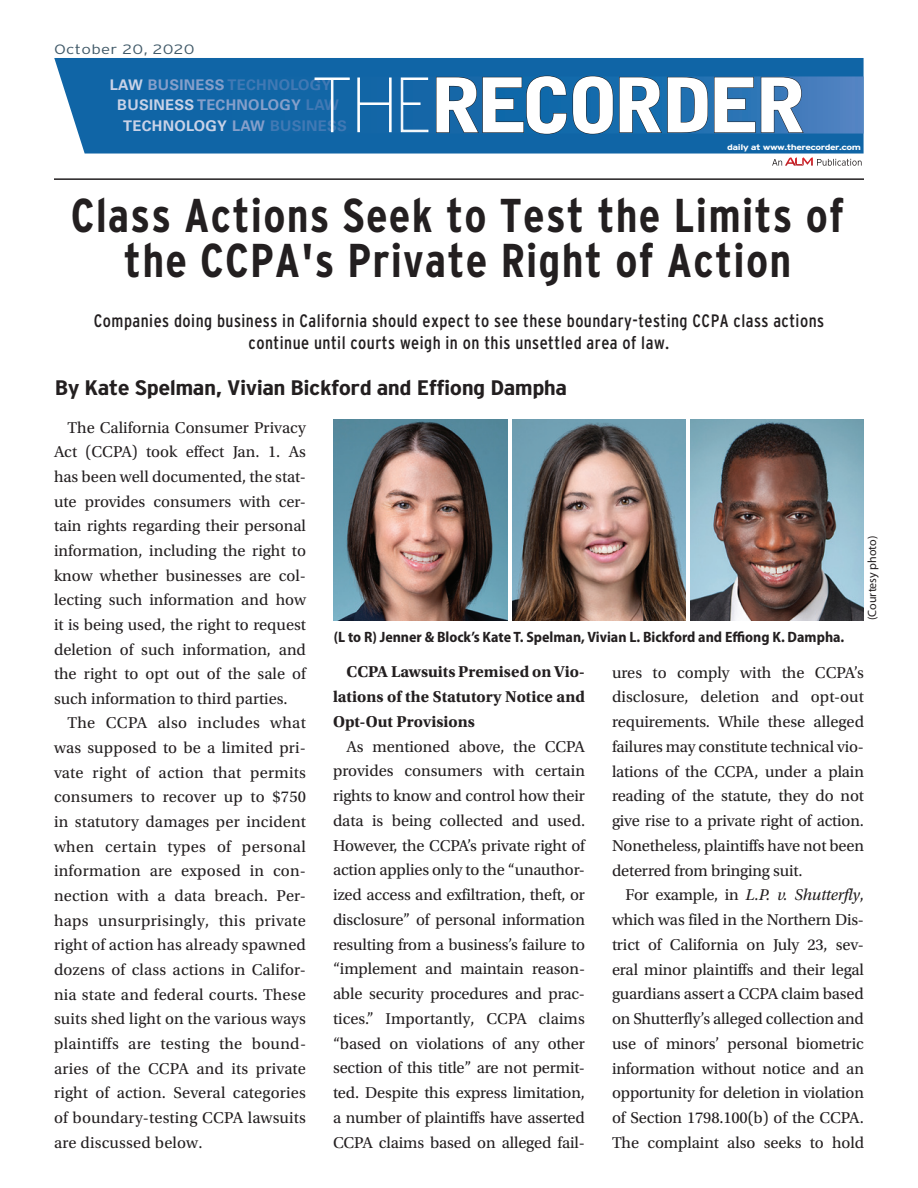
<style>
.page{position:relative;width:918px;height:1188px;background:#fff}
.page>*{position:absolute;margin:0;border:0;box-sizing:border-box;transform-origin:0 0}
.t1{font:900 74.85px "Bell Gothic Std";letter-spacing:-.08em;color:#fff;scale:1.05 1}
.t2{font:700 condensed 47.4px/45.2px "Interstate";letter-spacing:.025em;color:#231f20;text-align:center}
.t3{font:700 condensed 21px "Interstate";letter-spacing:-.02em;color:#231f20;scale:1.25 1}
.t4{font:condensed 18px/21.6px "Interstate";letter-spacing:.025em;color:#231f20;text-align:center}
.t5{font:16.5px/24.8px "Utopia Std";letter-spacing:-.005em;color:#231f20;text-align:justify}
.t6{font:700 16.5px/24.8px "Utopia Std";color:#231f20;text-align:justify}
.t7{font:700 semi-condensed 15px "Myriad Pro";color:#231f20}
.t8{font:700 14.7px "Univers LT Std";letter-spacing:.02em;color:#4279b4}
.t9{font:700 14.7px "Univers LT Std";letter-spacing:.02em;color:#869fca}
.t10{font:700 14.7px "Univers LT Std";letter-spacing:.02em;color:#c9d2e7}
.t11{font:300 13.5px "Interstate";letter-spacing:.02em;color:#405968;scale:1.25 1}
.t12{font:12px "Myriad Pro";color:#231f20}
.t13{font:700 8.1px "Interstate";letter-spacing:-.05em;color:#fff;scale:1.29 1}
.s1{color:#c9d2e7}
.s2{color:#869fca}
.s3{color:#4279b4}
.s4{font-style:italic}
</style>
<div class="page">
<div style="left:54px;top:58px;width:810px;height:96px;background:#1065a6"></div>
<svg style="left:772px;top:157px;width:90px;height:9px"></svg>
<svg style="left:107px;top:76px;width:757px;height:58px;background:#1d6bab"></svg>
<svg style="left:436px;top:75px;width:272px;height:60px;background:#16629b"></svg>
<svg style="left:714px;top:77px;width:90px;height:56px;background:#306ca6"></svg>
<svg style="left:314px;top:77px;width:115px;height:55px;background:#327ab2"></svg>
<hr style="left:54px;top:178px;width:810px;height:2px;background:#231f20">
<img style="left:334px;top:419px;width:173px;height:202px">
<img style="left:512px;top:419px;width:174px;height:202px">
<img style="left:690px;top:419px;width:174px;height:202px">
<p class="t11" style="left:54px;top:42px;width:114px">October 20, 2020</p>
<p class="t8" style="left:110px;top:76px;width:223px"><span class="s1">LAW</span> <span class="s2">BUSINESS</span> TECHNOLOGY</p>
<p class="t9" style="left:117px;top:97px;width:223px"><span class="s1">BUSINESS</span> TECHNOLOGY <span class="s3">LAW</span></p>
<p class="t10" style="left:123px;top:117px;width:225px">TECHNOLOGY <span class="s2">LAW</span> <span class="s3">BUSINESS</span></p>
<h1 class="t1" style="left:430px;top:62px;width:361px">RECORDER</h1>
<p class="t13" style="left:727px;top:143px;width:105px">daily at www.therecorder.com</p>
<h2 class="t2" style="left:71px;top:193px;width:775px">Class Actions Seek to Test the Limits of the CCPA's Private Right of Action</h2>
<p class="t4" style="left:94px;top:310px;width:732px">Companies doing business in California should expect to see these boundary-testing CCPA class actions continue until courts weigh in on this unsettled area of law.</p>
<p class="t3" style="left:55px;top:376px;width:411px">By Kate Spelman, Vivian Bickford and Effiong Dampha</p>
<p class="t5" style="left:54px;top:415px;width:254px;text-indent:13px">The California Consumer Privacy Act (CCPA) took effect Jan. 1. As has been well documented, the stat&shy;ute provides consumers with cer&shy;tain rights regarding their personal information, including the right to know whether businesses are col&shy;lecting such information and how it is being used, the right to request deletion of such information, and the right to opt out of the sale of such information to third parties.</p>
<p class="t5" style="left:54px;top:711px;width:254px;text-indent:13px">The CCPA also includes what was supposed to be a limited pri&shy;vate right of action that permits consumers to recover up to $750 in statutory damages per incident when certain types of personal information are exposed in con&shy;nection with a data breach. Per&shy;haps unsurprisingly, this private right of action has already spawned dozens of class actions in Califor&shy;nia state and federal courts. These suits shed light on the various ways plaintiffs are testing the bound&shy;aries of the CCPA and its private right of action. Several categories of boundary-testing CCPA lawsuits are discussed below.</p>
<p class="t7" style="left:334px;top:629px;width:512px">(L to R) Jenner &amp; Block’s Kate T. Spelman, Vivian L. Bickford and Effiong K. Dampha.</p>
<p class="t12" style="left:865px;top:620px;width:86px;rotate:-90deg">(Courtesy photo)</p>
<p class="t6" style="left:333px;top:660px;width:254px;text-indent:13px">CCPA Lawsuits Premised on Vio&shy;lations of the Statutory Notice and Opt-Out Provisions</p>
<p class="t5" style="left:333px;top:734px;width:254px;text-indent:13px">As mentioned above, the CCPA provides consumers with certain rights to know and control how their data is being collected and used.<br>However, the CCPA’s private right of action applies only to the “unauthor&shy;ized access and exfiltration, theft, or disclosure” of personal information resulting from a business’s failure to “implement and maintain reason&shy;able security procedures and prac&shy;tices.” Importantly, CCPA claims “based on violations of any other section of this title” are not permit&shy;ted. Despite this express limitation, a number of plaintiffs have asserted CCPA claims based on alleged fail-</p>
<p class="t5" style="left:612px;top:660px;width:254px">ures to comply with the CCPA’s disclosure, deletion and opt-out requirements. While these alleged failures may constitute technical vio&shy;lations of the CCPA, under a plain reading of the statute, they do not give rise to a private right of action.<br>Nonetheless, plaintiffs have not been deterred from bringing suit.</p>
<p class="t5" style="left:612px;top:883px;width:254px;text-indent:13px">For example, in <span class="s4">L.P. v. Shutterfly</span>, which was filed in the Northern Dis&shy;trict of California on July 23, sev&shy;eral minor plaintiffs and their legal guardians assert a CCPA claim based on Shutterfly’s alleged collection and use of minors’ personal biometric information without notice and an opportunity for deletion in violation of Section 1798.100(b) of the CCPA.<br>The complaint also seeks to hold</p>
</div>
